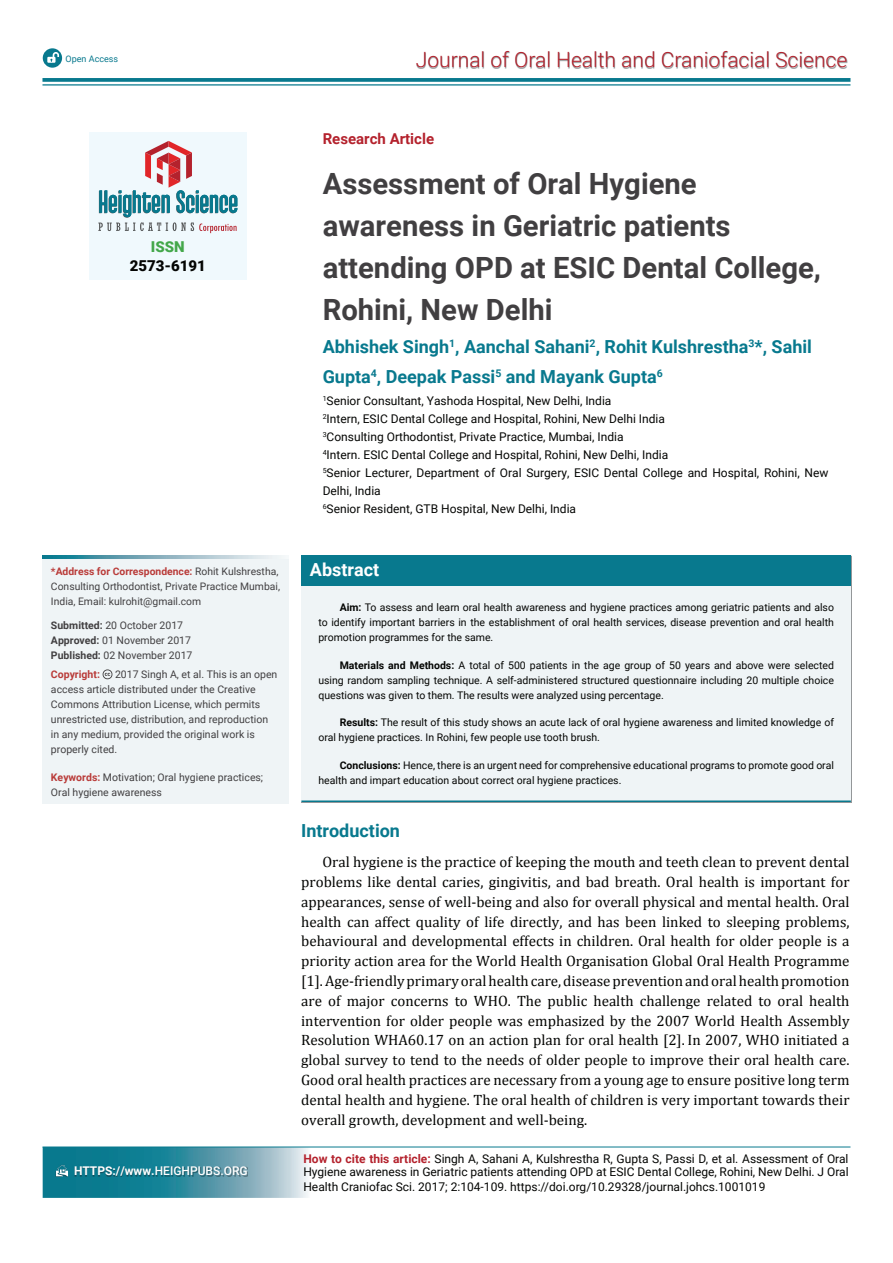
<style>
.page{position:relative;width:893px;height:1263px;background:#fff}
.page>*{position:absolute;margin:0;border:0;box-sizing:border-box;transform-origin:0 0}
.t1{font:700 29.25px/42px "Roboto";color:#413f41}
.t2{font:300 21px "Roboto";color:#b4222d}
.t3{font:700 18px/30px "Roboto";color:#08798e}
.t4{font:700 18px "Roboto";color:#fff}
.t5{font:15px/19.8px "Cambria";color:#040503;text-align:justify}
.t6{font:700 15px "Roboto";color:#b4222d}
.t7{font:900 15px "Roboto";color:#040503}
.t8{font:900 15px "Roboto";color:#43a74a}
.t9{font:12px/18px "Roboto";color:#040503}
.t10{font:500 12px "Roboto";color:#fff}
.t11{font:10.5px/15px "Roboto";color:#040503;text-align:justify}
.t12{font:10.5px/15px "Roboto";color:#413f41}
.t13{font:700 10.5px "Roboto";color:#b93b39}
.t14{font:10.35px/15px "Roboto";color:#413f41}
.t15{font:9px "Roboto";color:#08798e}
.s1{font-weight:700;color:#b93b39}
.s2{font-weight:700}
.s3{font-weight:700;color:#b4222d}
</style>
<div class="page">
<img style="left:417px;top:52px;width:430px;height:17px">
<svg style="left:42px;top:78px;width:808px;height:4px;background:#168194"></svg>
<hr style="left:42px;top:84px;width:808px;height:2px;background:#08798e">
<svg style="left:43px;top:48px;width:19px;height:20px"></svg>
<hr style="left:42px;top:1147px;width:808px;height:1px;background:#08798e">
<svg style="left:43px;top:1147px;width:267px;height:51px;background:#4794a5"></svg>
<div style="left:89px;top:132px;width:158px;height:148px;background:#f0f9fd"></div>
<svg style="left:98px;top:141px;width:139px;height:92px"></svg>
<div style="left:301px;top:556px;width:550px;height:30px;background:#08798e"></div>
<div style="left:301px;top:586px;width:550px;height:215px;background:#eff4f6"></div>
<hr style="left:301px;top:801px;width:550px;height:1px;background:#08798e">
<div style="left:42px;top:559px;width:247px;height:245px;background:#eff4f6"></div>
<svg style="left:103px;top:669px;width:9px;height:10px"></svg>
<svg style="left:42px;top:556px;width:243px;height:3px"></svg>
<p class="t15" style="left:66px;top:53px;width:54px">Open Access</p>
<h2 class="t2" style="left:416px;top:48px;width:433px">Journal of Oral Health and Craniofacial Science</h2>
<p class="t8" style="left:151px;top:238px;width:35px">ISSN</p>
<p class="t7" style="left:130px;top:257px;width:78px">2573-6191</p>
<p class="t14" style="left:51px;top:564px;width:231px"><span class="s1">*Address for Correspondence:</span> Rohit Kulshrestha,<br>Consulting Orthodontist, Private Practice Mumbai,<br>India, Email: kulrohit@gmail.com</p>
<p class="t12" style="left:51px;top:617px;width:143px"><span class="s2">Submitted:</span> 20 October 2017<br><span class="s2">Approved:</span> 01 November 2017<br><span class="s2">Published:</span> 02 November 2017</p>
<p class="t13" style="left:51px;top:668px;width:50px">Copyright:</p>
<p class="t12" style="left:51px;top:667px;width:228px;text-indent:64px">2017 Singh A, et al. This is an open access article distributed under the Creative Commons Attribution License, which permits unrestricted use, distribution, and reproduction in any medium, provided the original work is properly cited.</p>
<p class="t12" style="left:51px;top:769px;width:214px"><span class="s1">Keywords:</span> Motivation; Oral hygiene practices;<br>Oral hygiene awareness</p>
<p class="t10" style="left:74px;top:1164px;width:175px"><span class="s2">HTTPS://www.</span>HEIGHPUBS.ORG</p>
<p class="t6" style="left:323px;top:130px;width:113px">Research Article</p>
<h1 class="t1" style="left:323px;top:163px;width:500px">Assessment of Oral Hygiene awareness in Geriatric patients attending OPD at ESIC Dental College,<br>Rohini, New Delhi</h1>
<p class="t3" style="left:323px;top:332px;width:491px">Abhishek Singh<sup>1</sup>, Aanchal Sahani<sup>2</sup>, Rohit Kulshrestha<sup>3</sup>*, Sahil<br>Gupta<sup>4</sup>, Deepak Passi<sup>5</sup> and Mayank Gupta<sup>6</sup></p>
<p class="t9" style="left:323px;top:392px;width:507px"><sup>1</sup>Senior Consultant, Yashoda Hospital, New Delhi, India<br><sup>2</sup>Intern, ESIC Dental College and Hospital, Rohini, New Delhi India<br><sup>3</sup>Consulting Orthodontist, Private Practice, Mumbai, India<br><sup>4</sup>Intern. ESIC Dental College and Hospital, Rohini, New Delhi, India<br><sup>5</sup>Senior Lecturer, Department of Oral Surgery, ESIC Dental College and Hospital, Rohini, New Delhi, India<br><sup>6</sup>Senior Resident, GTB Hospital, New Delhi, India</p>
<p class="t4" style="left:310px;top:559px;width:71px">Abstract</p>
<p class="t11" style="left:318px;top:600px;width:517px;text-indent:21px"><span class="s2">Aim:</span> To assess and learn oral health awareness and hygiene practices among geriatric patients and also to identify important barriers in the establishment of oral health services, disease prevention and oral health promotion programmes for the same.</p>
<p class="t11" style="left:318px;top:658px;width:517px;text-indent:21px"><span class="s2">Materials and Methods:</span> A total of 500 patients in the age group of 50 years and above were selected using random sampling technique. A self-administered structured questionnaire including 20 multiple choice questions was given to them. The results were analyzed using percentage.</p>
<p class="t11" style="left:318px;top:715px;width:517px;text-indent:21px"><span class="s2">Results:</span> The result of this study shows an acute lack of oral hygiene awareness and limited knowledge of oral hygiene practices. In Rohini, few people use tooth brush.</p>
<p class="t11" style="left:318px;top:758px;width:517px;text-indent:21px"><span class="s2">Conclusions:</span> Hence, there is an urgent need for comprehensive educational programs to promote good oral health and impart education about correct oral hygiene practices.</p>
<p class="t3" style="left:301px;top:816px;width:100px">Introduction</p>
<p class="t5" style="left:301px;top:852px;width:550px;text-indent:21px">Oral hygiene is the practice of keeping the mouth and teeth clean to prevent dental problems like dental caries, gingivitis, and bad breath. Oral health is important for appearances, sense of well-being and also for overall physical and mental health. Oral health can affect quality of life directly, and has been linked to sleeping problems, behavioural and developmental effects in children. Oral health for older people is a priority action area for the World Health Organisation Global Oral Health Programme [1]. Age-friendly primary oral health care, disease prevention and oral health promotion are of major concerns to WHO. The public health challenge related to oral health intervention for older people was emphasized by the 2007 World Health Assembly Resolution WHA60.17 on an action plan for oral health [2]. In 2007, WHO initiated a global survey to tend to the needs of older people to improve their oral health care.<br>Good oral health practices are necessary from a young age to ensure positive long term dental health and hygiene. The oral health of children is very important towards their overall growth, development and well-being.</p>
<p class="t9" style="left:303px;top:1152px;width:547px;line-height:13.5px"><span class="s3">How to cite this article:</span> Singh A, Sahani A, Kulshrestha R, Gupta S, Passi D, et al. Assessment of Oral<br>Hygiene awareness in Geriatric patients attending OPD at ESIC Dental College, Rohini, New Delhi. J Oral</p>
<p class="t9" style="left:303px;top:1178px;width:463px">Health Craniofac Sci. 2017; 2:104-109. https://doi.org/10.29328/journal.johcs.1001019</p>
</div>
